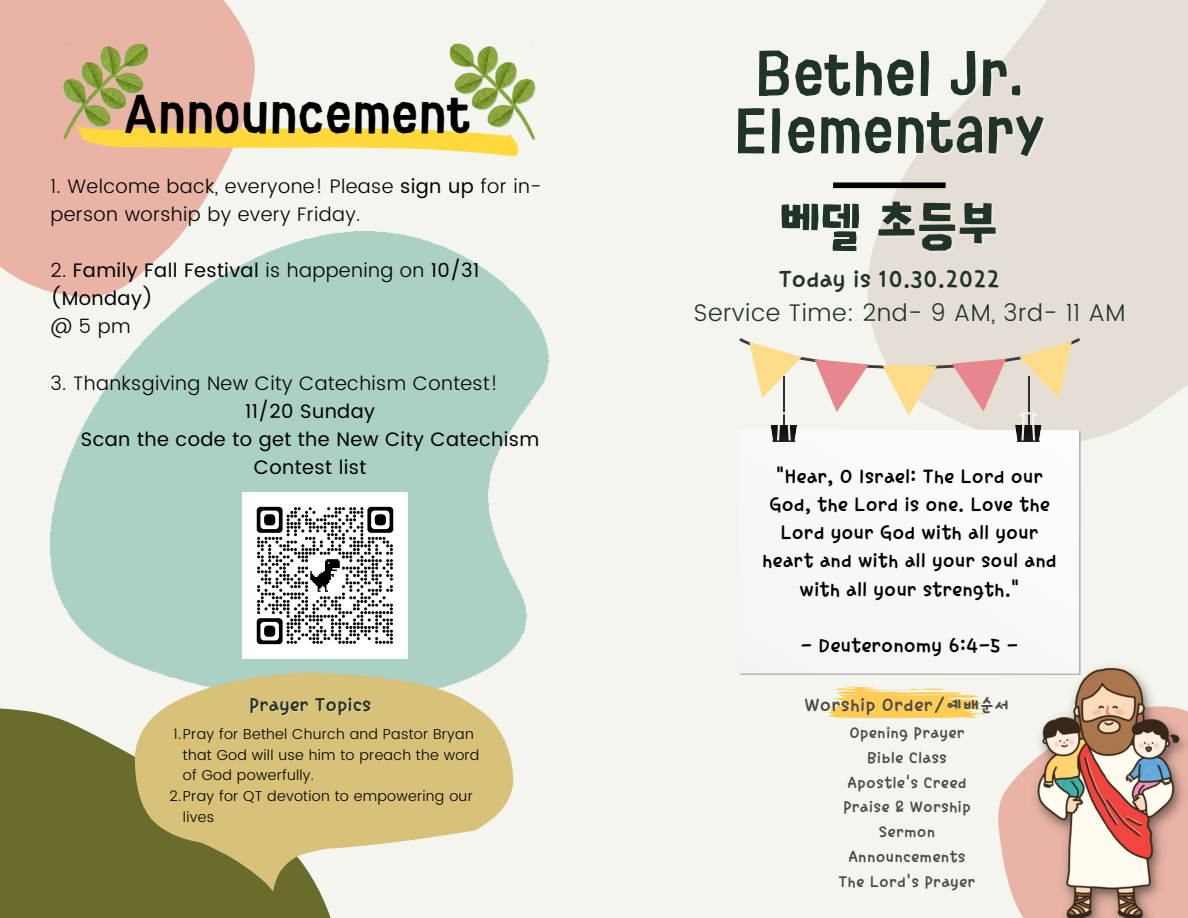
<style>
.page{position:relative;width:1188px;height:918px;background:#f5f5ef}
.page>*{position:absolute;margin:0;border:0;box-sizing:border-box;transform-origin:0 0}
.t1{font:52.05px/57.3px "TT Sangsangongjakso R";color:#203329;text-align:center}
.t2{font:50.55px "TT Sangsangongjakso R";color:#203329}
.t3{font:45px "TT Sangsangongjakso R";color:#000}
.t4{font:27px "TT Dalpangi R";letter-spacing:.02em;color:#203329}
.t5{font:300 24px "Poppins";letter-spacing:.02em;color:#203329}
.t6{font:22.5px/28.2px "TT Dalpangi R";letter-spacing:.02em;color:#000;text-align:center}
.t7{font:21.6px "TT Dalpangi R";letter-spacing:.02em;color:#203329}
.t8{font:21px "TT Dalpangi R";letter-spacing:.03em;color:#4f494b}
.t9{font:300 19.5px/28.2px "Poppins";letter-spacing:.02em;color:#000}
.t10{font:19.5px/28.2px "Poppins";letter-spacing:.02em;color:#000}
.t11{font:18px/24.8px "TT Dalpangi R";letter-spacing:.03em;color:#4f494b;text-align:center}
.t12{font:300 14.4px "Poppins";letter-spacing:.02em;color:#000}
.s1{font-weight:400}
.s2{font-weight:300}
</style>
<div class="page">
<svg style="left:0;top:0;width:255px;height:292px;fill:#e9b4a6"></svg>
<svg style="left:0;top:708px;width:331px;height:210px;fill:#696c2c"></svg>
<svg style="left:833px;top:0;width:355px;height:441px;fill:#e5ded4"></svg>
<svg style="left:998px;top:766px;width:30px;height:152px;fill:#e9b4a6"></svg>
<div style="left:833px;top:182px;width:113px;height:6px;background:#000"></div>
<div style="left:740px;top:442px;width:339px;height:232px;background:#f9f9f8"></div>
<img style="left:1028px;top:659px;width:160px;height:259px">
<img style="left:50px;top:43px;width:105px;height:98px">
<svg style="left:76px;top:126px;width:442px;height:31px"></svg>
<img style="left:443px;top:43px;width:93px;height:98px">
<svg style="left:739px;top:338px;width:341px;height:104px"></svg>
<svg style="left:828px;top:687px;width:158px;height:31px"></svg>
<img style="left:50px;top:232px;width:499px;height:440px">
<svg style="left:134px;top:672px;width:379px;height:219px;fill:#d8c178"></svg>
<img style="left:242px;top:493px;width:165px;height:165px">
<h3 class="t3" style="left:123px;top:92px;width:349px">Announcement</h3>
<p class="t9" style="left:50px;top:172px;width:493px">1. Welcome back, everyone! Please <span class="s1">sign up</span> for in&shy;person worship by every Friday.</p>
<p class="t10" style="left:50px;top:256px;width:431px"><span class="s2">2.</span> Family Fall Festival <span class="s2">is happening on</span> 10/31 (Monday)</p>
<p class="t9" style="left:50px;top:313px;width:82px">@5pm</p>
<p class="t9" style="left:50px;top:369px;width:449px">3. Thanksgiving New City Catechism Contest!</p>
<p class="t10" style="left:81px;top:397px;width:460px;text-align:center">11/20 Sunday<br>Scan the code to get the New City Catechism<br>Contest list</p>
<p class="t7" style="left:249px;top:694px;width:123px">Prayer Topics</p>
<p class="t12" style="left:174px;top:726px;width:302px">1.Pray for Bethel Church and Pastor Bryan</p>
<p class="t12" style="left:183px;top:746px;width:298px">that God will use him to preach the word</p>
<p class="t12" style="left:183px;top:767px;width:133px">of God powerfully.</p>
<p class="t12" style="left:170px;top:788px;width:305px">2.Pray for QT devotion to empowering our</p>
<p class="t12" style="left:183px;top:808px;width:33px">lives</p>
<h1 class="t1" style="left:734px;top:45px;width:312px">Bethel Jr.<br>Elementary</h1>
<h2 class="t2" style="left:781px;top:201px;width:219px">베델 초등부</h2>
<p class="t4" style="left:779px;top:266px;width:222px">Today is 10.30.2022</p>
<p class="t5" style="left:694px;top:298px;width:433px">Service Time: 2nd- 9 AM, 3rd- 11 AM</p>
<p class="t6" style="left:763px;top:462px;width:296px">"Hear, O Israel: The Lord our<br>God, the Lord is one. Love the<br>Lord your God with all your heart and with all your soul and with all your strength."</p>
<p class="t6" style="left:801px;top:631px;width:219px">- Deuteronomy 6:4-5 -</p>
<p class="t8" style="left:805px;top:694px;width:206px">Worship Order/예배순서</p>
<p class="t11" style="left:839px;top:720px;width:138px">Opening Prayer<br>Bible Class<br>Apostle's Creed<br>Praise &amp; Worship<br>Sermon<br>Announcements<br>The Lord's Prayer</p>
</div>
